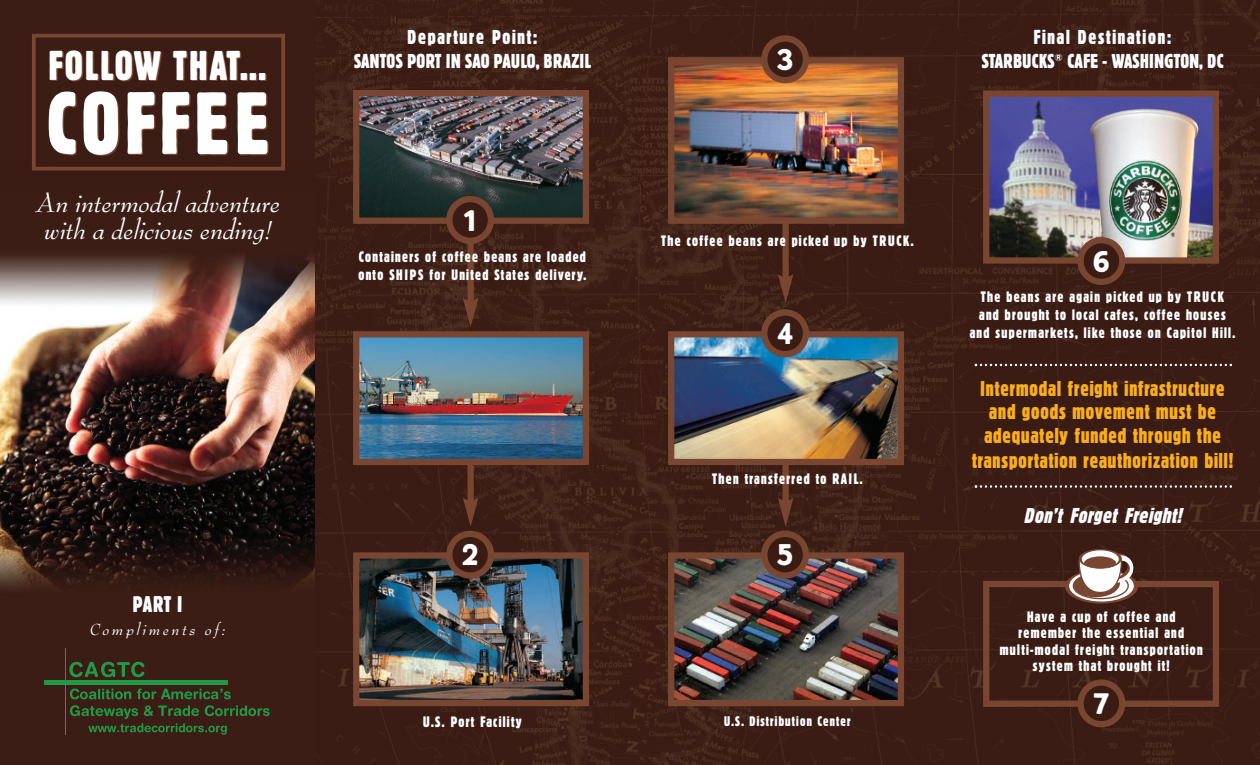
<style>
.page{position:relative;width:1260px;height:765px;background:#fff}
.page>*{position:absolute;margin:0;border:0;box-sizing:border-box;transform-origin:0 0}
.t1{font:87.5px "Block BE Extra Cn";letter-spacing:.065em;color:#fff}
.t2{font:41.25px "Block BE Extra Cn";letter-spacing:.055em;color:#fff}
.t3{font:30px "Block BE";color:#fff}
.t4{font:italic 28.75px/27.5px "Bernhard Modern";color:#fff}
.t5{font:22.5px "Block BE Extra Cn";color:#fff}
.t6{font:21.25px/24.1px "Block BE Extra Cn";letter-spacing:.045em;color:#faaf18;text-align:center}
.t7{font:21.25px "Block BE Extra Cn It";letter-spacing:.045em;color:#fff}
.t8{font:20px/24px "Block BE Extra Cn";letter-spacing:.04em;color:#fff;text-align:center}
.t9{font:italic 17.5px "Bernhard Modern";letter-spacing:.155em;color:#fff}
.t10{font:15px/18px "Block BE Extra Cn";letter-spacing:.085em;color:#fff;text-align:center}
.t11{font:13.75px "Block BE Extra Cn";letter-spacing:.085em;color:#fff}
</style>
<div class="page">
<img style="left:0;top:0;width:315px;height:765px">
<div style="left:32px;top:34px;width:253px;height:136px;border:4px solid #794631"></div>
<svg style="left:69px;top:662px;width:75px;height:15px"></svg>
<svg style="left:70px;top:689px;width:61px;height:10px"></svg>
<svg style="left:137px;top:688px;width:94px;height:11px"></svg>
<div style="left:45px;top:680px;width:183px;height:5px;background:#1f9b48"></div>
<hr style="left:65px;top:648px;width:1px;height:87px;background:#1f9b48">
<svg style="left:70px;top:705px;width:200px;height:30px;background:#343820"></svg>
<div style="left:315px;top:0;width:945px;height:765px;background:#3a1c15"></div>
<img style="left:360px;top:97px;width:222px;height:120px">
<div style="left:353px;top:90px;width:236px;height:134px;border:6px solid #794631"></div>
<img style="left:360px;top:338px;width:222px;height:120px">
<div style="left:353px;top:331px;width:236px;height:134px;border:6px solid #794631"></div>
<img style="left:360px;top:559px;width:222px;height:140px">
<div style="left:353px;top:552px;width:236px;height:154px;border:6px solid #794631"></div>
<svg style="left:446px;top:196px;width:48px;height:48px"></svg>
<div style="left:468px;top:239px;width:6px;height:64px;background:#794631"></div>
<svg style="left:463px;top:298px;width:15px;height:29px"></svg>
<div style="left:468px;top:463px;width:6px;height:40px;background:#794631"></div>
<svg style="left:446px;top:498px;width:48px;height:81px"></svg>
<img style="left:675px;top:64px;width:222px;height:153px">
<div style="left:668px;top:57px;width:236px;height:167px;border:6px solid #794631"></div>
<img style="left:675px;top:338px;width:222px;height:120px">
<div style="left:668px;top:331px;width:236px;height:134px;border:6px solid #794631"></div>
<img style="left:675px;top:559px;width:222px;height:140px">
<div style="left:668px;top:552px;width:236px;height:154px;border:6px solid #794631"></div>
<svg style="left:761px;top:35px;width:48px;height:48px"></svg>
<svg style="left:761px;top:309px;width:48px;height:48px"></svg>
<div style="left:783px;top:222px;width:6px;height:58px;background:#794631"></div>
<svg style="left:778px;top:274px;width:15px;height:29px"></svg>
<div style="left:783px;top:463px;width:6px;height:40px;background:#794631"></div>
<svg style="left:761px;top:498px;width:48px;height:81px"></svg>
<img style="left:990px;top:98px;width:222px;height:159px">
<div style="left:983px;top:91px;width:236px;height:173px;border:6px solid #794631"></div>
<svg style="left:1077px;top:237px;width:48px;height:48px"></svg>
<div style="left:983px;top:581px;width:236px;height:126px;border:6px solid #794631"></div>
<svg style="left:1065px;top:569px;width:73px;height:35px"></svg>
<svg style="left:1069px;top:570px;width:65px;height:32px"></svg>
<svg style="left:1071px;top:549px;width:64px;height:50px"></svg>
<svg style="left:1077px;top:679px;width:48px;height:48px"></svg>
<svg style="left:975px;top:364px;width:257px;height:2px"></svg>
<svg style="left:975px;top:485px;width:257px;height:3px"></svg>
<h2 class="t2" style="left:49px;top:51px;width:219px">FOLLOW THAT...</h2>
<h1 class="t1" style="left:47px;top:93px;width:223px">COFFEE</h1>
<h3 class="t4" style="left:35px;top:190px;width:246px">An intermodal adventure with a delicious ending!</h3>
<h3 class="t5" style="left:133px;top:596px;width:51px">PART I</h3>
<p class="t9" style="left:89px;top:621px;width:138px">Compliments of:</p>
<h3 class="t8" style="left:354px;top:27px;width:239px">Departure Point:<br>SANTOS PORT IN SAO PAULO, BRAZIL</h3>
<h3 class="t8" style="left:982px;top:27px;width:243px">Final Destination:<br>STARBUCKS<sup>®</sup> CAFE - WASHINGTON, DC</h3>
<h3 class="t3" style="left:777px;top:49px;width:17px">3</h3>
<h3 class="t3" style="left:462px;top:210px;width:18px">1</h3>
<p class="t10" style="left:661px;top:233px;width:254px">The coffee beans are picked up by TRUCK.</p>
<p class="t10" style="left:358px;top:250px;width:229px;text-align:left">Containers of coffee beans are loaded onto SHIPS for United States delivery.</p>
<h3 class="t3" style="left:1093px;top:251px;width:18px">6</h3>
<h3 class="t3" style="left:777px;top:323px;width:17px">4</h3>
<p class="t10" style="left:970px;top:289px;width:267px">The beans are again picked up by TRUCK and brought to local cafes, coffee houses and supermarkets, like those on Capitol Hill.</p>
<p class="t10" style="left:712px;top:472px;width:152px">Then transferred to RAIL.</p>
<h3 class="t6" style="left:972px;top:378px;width:263px">Intermodal freight infrastructure and goods movement must be adequately funded through the transportation reauthorization bill!</h3>
<h3 class="t7" style="left:1024px;top:503px;width:159px">Don’t Forget Freight!</h3>
<h3 class="t3" style="left:462px;top:544px;width:17px">2</h3>
<h3 class="t3" style="left:777px;top:544px;width:17px">5</h3>
<p class="t10" style="left:1000px;top:610px;width:204px;line-height:16.2px">Have a cup of coffee and remember the essential and multi-modal freight transportation system that brought it!</p>
<h3 class="t3" style="left:1094px;top:693px;width:16px">7</h3>
<p class="t10" style="left:423px;top:714px;width:100px">U.S. Port Facility</p>
<p class="t11" style="left:724px;top:717px;width:128px">U.S. Distribution Center</p>
</div>
